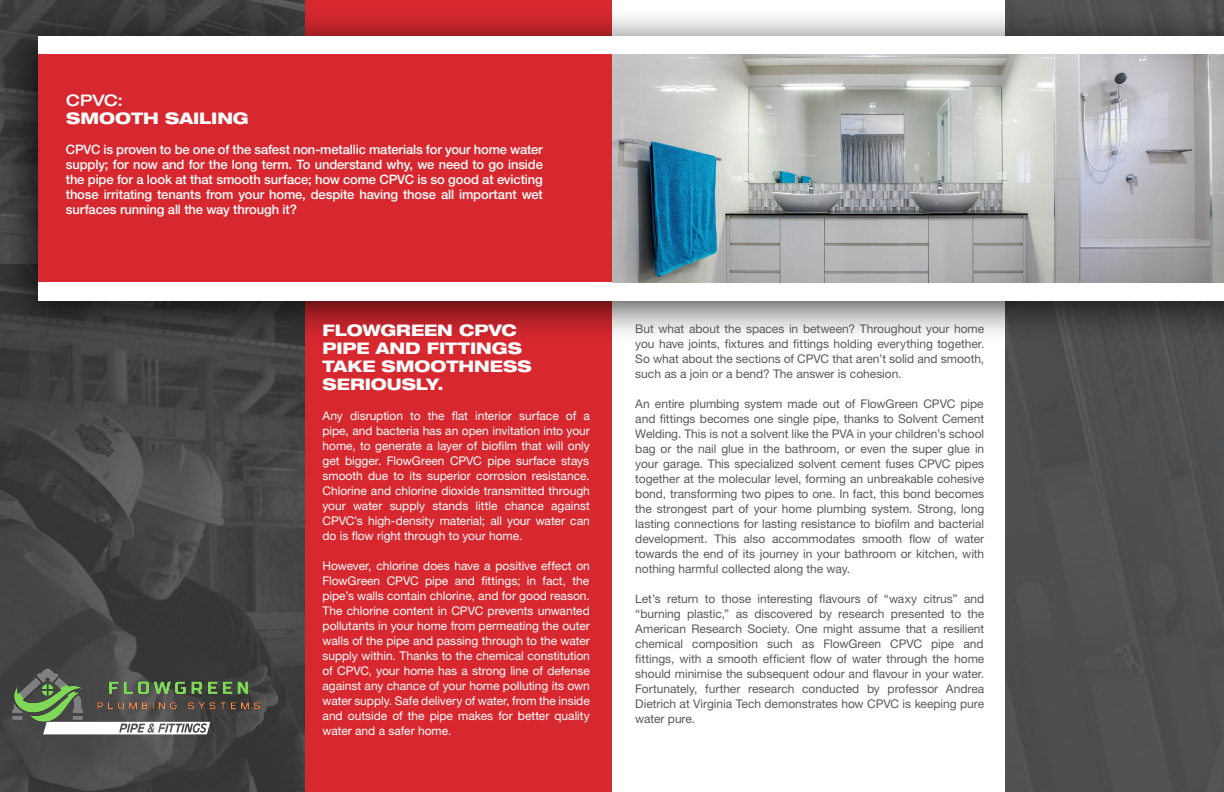
<style>
.page{position:relative;width:1224px;height:792px;background:#fff}
.page>*{position:absolute;margin:0;border:0;box-sizing:border-box;transform-origin:0 0}
.t1{font:800 expanded 16px/18px "Helvetica Neue LT Pro";color:#fff}
.t2{font:500 expanded 16px "Helvetica Neue LT Pro";color:#fff}
.t3{font:500 13px/15px "Helvetica Neue LT Pro";letter-spacing:-.01em;color:#fff;text-align:justify}
.t4{font:12px/15px "Helvetica Neue LT Pro";letter-spacing:-.005em;color:#58595b;text-align:justify}
.t5{font:12px/15px "Helvetica Neue LT Pro";letter-spacing:-.005em;color:#fff;text-align:justify}
</style>
<div class="page">
<div style="left:1005px;top:0;width:219px;height:792px;background:#4e4f50"></div>
<div style="left:0;top:0;width:612px;height:792px;background:#d7282f"></div>
<img style="left:0;top:344px;width:305px;height:448px">
<img style="left:0;top:0;width:305px;height:6px">
<div style="left:0;top:6px;width:1224px;height:338px;background:#000;opacity:.75"></div>
<div style="left:39px;top:36px;width:1185px;height:265px;background:#fff"></div>
<div style="left:39px;top:55px;width:573px;height:227px;background:#d7282f"></div>
<img style="left:612px;top:55px;width:612px;height:227px">
<svg style="left:43px;top:722px;width:167px;height:12px;background:#dadada"></svg>
<img style="left:13px;top:668px;width:247px;height:54px">
<h1 class="t2" style="left:66px;top:90px;width:58px">CPVC:</h1>
<h1 class="t1" style="left:66px;top:109px;width:184px">SMOOTH SAILING</h1>
<p class="t3" style="left:66px;top:142px;width:479px">CPVC is proven to be one of the safest non-metallic materials for your home water supply; for now and for the long term. To understand why, we need to go inside the pipe for a look at that smooth surface; how come CPVC is so good at evicting those irritating tenants from your home, despite having those all important wet surfaces running all the way through it?</p>
<h1 class="t1" style="left:323px;top:321px;width:196px">FLOWGREEN CPVC</h1>
<h1 class="t1" style="left:323px;top:339px;width:211px">PIPE AND FITTINGS<br>TAKE SMOOTHNESS</h1>
<h1 class="t1" style="left:323px;top:375px;width:123px">SERIOUSLY.</h1>
<p class="t5" style="left:323px;top:408px;width:269px">Any disruption to the flat interior surface of a pipe, and bacteria has an open invitation into your home, to generate a layer of biofilm that will only get bigger. FlowGreen CPVC pipe surface stays smooth due to its superior corrosion resistance.<br>Chlorine and chlorine dioxide transmitted through your water supply stands little chance against CPVC’s high-density material; all your water can do is flow right through to your home.</p>
<p class="t5" style="left:323px;top:558px;width:269px">However, chlorine does have a positive effect on FlowGreen CPVC pipe and fittings; in fact, the pipe’s walls contain chlorine, and for good reason.<br>The chlorine content in CPVC prevents unwanted pollutants in your home from permeating the outer walls of the pipe and passing through to the water supply within. Thanks to the chemical constitution of CPVC, your home has a strong line of defense against any chance of your home polluting its own water supply. Safe delivery of water, from the inside and outside of the pipe makes for better quality water and a safer home.</p>
<p class="t4" style="left:635px;top:321px;width:351px">But what about the spaces in between? Throughout your home you have joints, fixtures and fittings holding everything together.<br>So what about the sections of CPVC that aren’t solid and smooth, such as a join or a bend? The answer is cohesion.</p>
<p class="t4" style="left:635px;top:396px;width:351px">An entire plumbing system made out of FlowGreen CPVC pipe and fittings becomes one single pipe, thanks to Solvent Cement Welding. This is not a solvent like the PVA in your children’s school bag or the nail glue in the bathroom, or even the super glue in your garage. This specialized solvent cement fuses CPVC pipes together at the molecular level, forming an unbreakable cohesive bond, transforming two pipes to one. In fact, this bond becomes the strongest part of your home plumbing system. Strong, long lasting connections for lasting resistance to biofilm and bacterial development. This also accommodates smooth flow of water towards the end of its journey in your bathroom or kitchen, with nothing harmful collected along the way.</p>
<p class="t4" style="left:635px;top:591px;width:351px">Let’s return to those interesting flavours of “waxy citrus” and “burning plastic,” as discovered by research presented to the American Research Society. One might assume that a resilient chemical composition such as FlowGreen CPVC pipe and fittings, with a smooth efficient flow of water through the home should minimise the subsequent odour and flavour in your water.<br>Fortunately, further research conducted by professor Andrea Dietrich at Virginia Tech demonstrates how CPVC is keeping pure water pure.</p>
</div>
